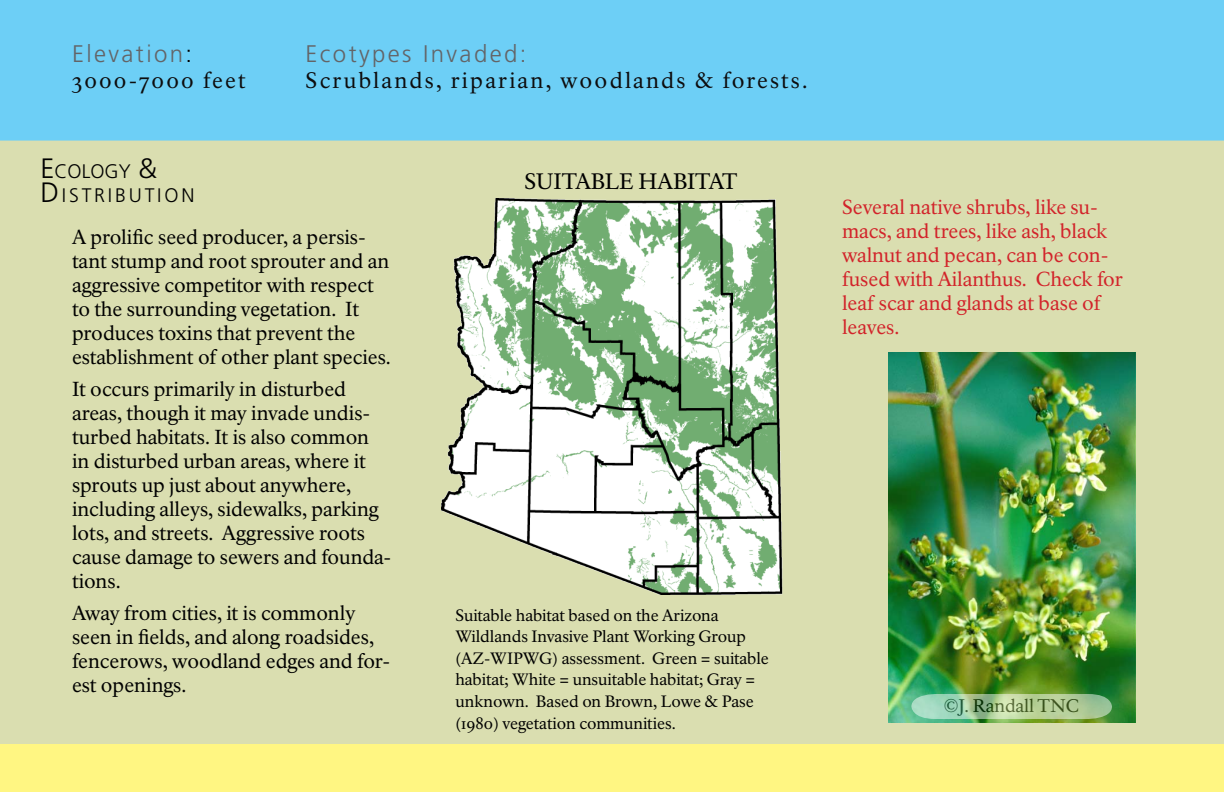
<style>
.page{position:relative;width:1224px;height:792px;background:#fff}
.page>*{position:absolute;margin:0;border:0;box-sizing:border-box;transform-origin:0 0}
.t1{font:300 24px "Frutiger";letter-spacing:.1em;color:#636467}
.t2{font:22px "NPS Rawlinson";letter-spacing:.1em;color:#0d0c0d}
.t3{font:22px "NPS Rawlinson";color:#000}
.t4{font:20px/24px "NPS Rawlinson";color:#000}
.t5{font:20px/24px "NPS Rawlinson";color:#d2232a}
.t6{font:300 19.6px/24px "Frutiger";letter-spacing:.145em;color:#000}
.t7{font:18px "NPS Rawlinson";color:#000}
.t8{font:16.2px/21.6px "NPS Rawlinson";letter-spacing:-.005em;color:#000}
.s1{color:#000}
.s2{font-size:28px}
</style>
<div class="page">
<div style="left:0;top:124px;width:1224px;height:640px;background:#dadeb0"></div>
<div style="left:0;top:0;width:1224px;height:141px;background:#6dcff6"></div>
<div style="left:0;top:744px;width:1224px;height:48px;background:#fff682"></div>
<img style="left:888px;top:353px;width:247px;height:370px">
<img style="left:441px;top:199px;width:341px;height:396px">
<svg style="left:911px;top:694px;width:201px;height:25px;background:#a7cda0"></svg>
<p class="t1" style="left:72px;top:40px;width:122px">Elevation<span class="s1">:</span></p>
<p class="t2" style="left:72px;top:67px;width:175px">3000-7000 feet</p>
<p class="t1" style="left:305px;top:40px;width:223px">Ecotypes Invaded:</p>
<p class="t2" style="left:305px;top:67px;width:504px">Scrublands, riparian, woodlands &amp; forests.</p>
<p class="t6" style="left:40px;top:159px;width:156px"><span class="s2">E</span>COLOGY <span class="s2">&amp;<br>D</span>ISTRIBUTION</p>
<p class="t4" style="left:72px;top:225px;width:320px">A prolific seed producer, a persis&shy;tant stump and root sprouter and an aggressive competitor with respect to the surrounding vegetation. It produces toxins that prevent the establishment of other plant species.</p>
<p class="t4" style="left:72px;top:377px;width:321px">It occurs primarily in disturbed areas, though it may invade undis&shy;turbed habitats. It is also common in disturbed urban areas, where it sprouts up just about anywhere, including alleys, sidewalks, parking lots, and streets. Aggressive roots cause damage to sewers and founda&shy;tions.</p>
<p class="t4" style="left:72px;top:601px;width:320px">Away from cities, it is commonly seen in fields, and along roadsides, fencerows, woodland edges and for&shy;est openings.</p>
<p class="t3" style="left:524px;top:168px;width:215px">SUITABLE HABITAT</p>
<p class="t8" style="left:455px;top:604px;width:315px">Suitable habitat based on the Arizona Wildlands Invasive Plant Working Group (AZ-WIPWG) assessment. Green = suitable habitat; White = unsuitable habitat; Gray = unknown. Based on Brown, Lowe &amp; Pase (1980) vegetation communities.</p>
<p class="t5" style="left:842px;top:195px;width:282px">Several native shrubs, like su&shy;macs, and trees, like ash, black walnut and pecan, can be con&shy;fused with Ailanthus. Check for leaf scar and glands at base of leaves.</p>
<p class="t7" style="left:944px;top:695px;width:137px">©J. Randall TNC</p>
</div>
